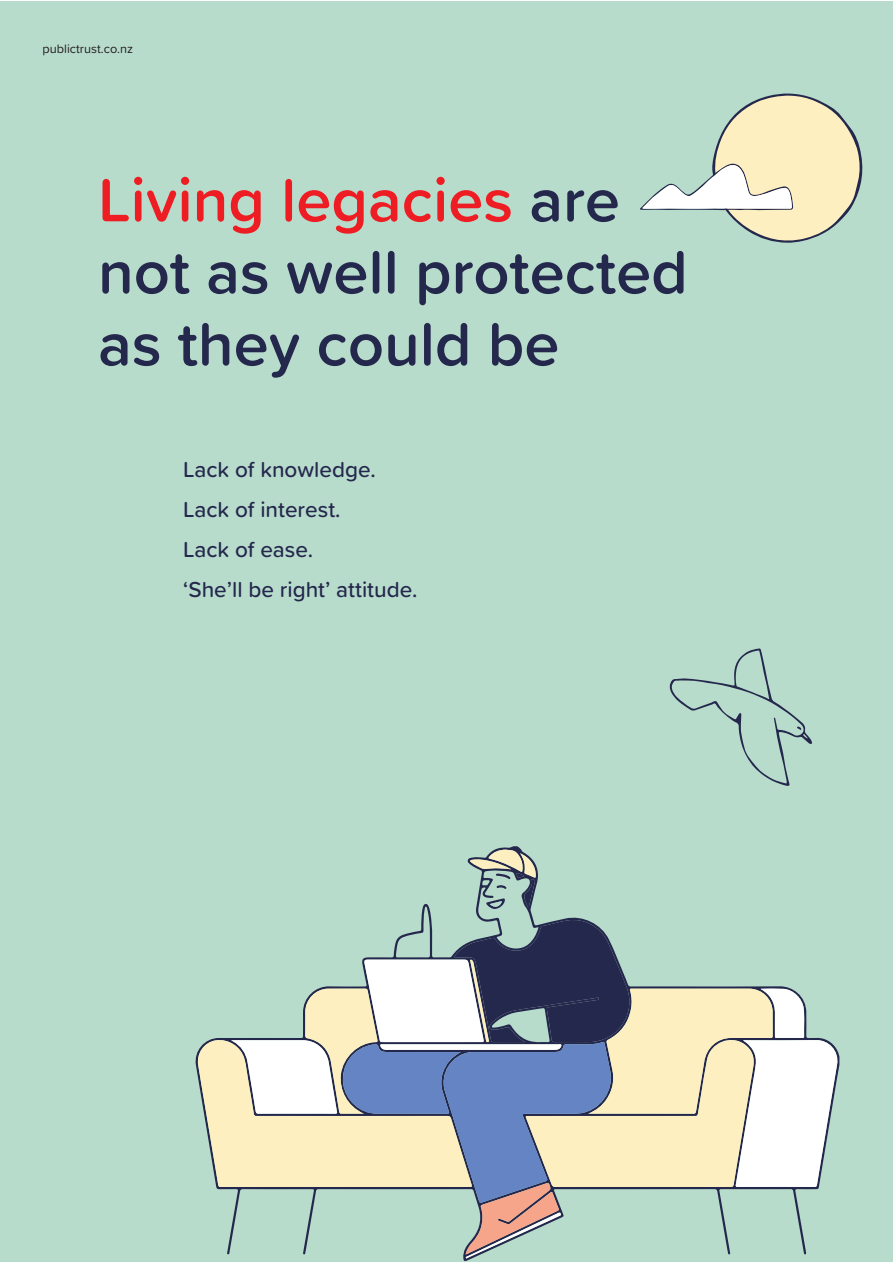
<style>
.page{position:relative;width:893px;height:1263px;background:#fff}
.page>*{position:absolute;margin:0;border:0;box-sizing:border-box;transform-origin:0 0}
.Page_header{font:600 63px/72px "Proxima Soft";color:#25284d}
.Intro_para{font:500 22.5px "Proxima Soft";color:#25284d}
.t1{font:12.75px "Proxima Soft";color:#231f20}
.s1{color:#ee1d23}
</style>
<div class="page">
<div style="left:0;top:1px;width:893px;height:1261px;background:#b8dccc"></div>
<svg style="left:669px;top:648px;width:143px;height:138px"></svg>
<svg style="left:470px;top:849px;width:66px;height:60px"></svg>
<svg style="left:196px;top:918px;width:643px;height:341px"></svg>
<svg style="left:640px;top:93px;width:223px;height:150px"></svg>
<p class="t1" style="left:43px;top:39px;width:92px">publictrust.co.nz</p>
<p class="Page_header" style="left:98px;top:162px;width:591px"><span class="s1">Living legacies</span> are not as well protected as they could be</p>
<p class="Intro_para" style="left:183px;top:453px;width:194px">Lack of knowledge.</p>
<p class="Intro_para" style="left:183px;top:493px;width:159px">Lack of interest.</p>
<p class="Intro_para" style="left:183px;top:532px;width:132px">Lack of ease.</p>
<p class="Intro_para" style="left:183px;top:572px;width:236px">‘She’ll be right’ attitude.</p>
</div>
